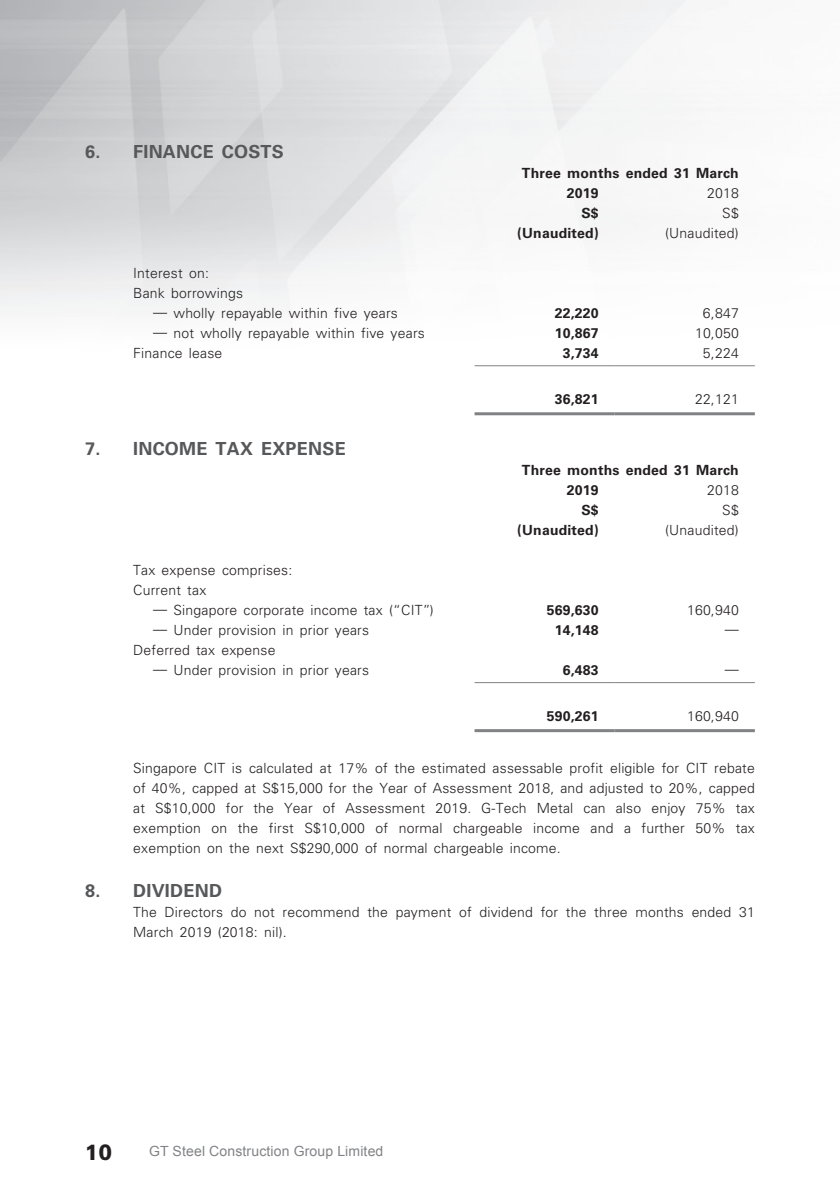
<style>
.page{position:relative;width:840px;height:1191px;background:#fff}
.page>*{position:absolute;margin:0;border:0;box-sizing:border-box;transform-origin:0 0}
.t1{font:900 22px "Univers LT Std";color:#231f20;scale:.9 1}
._18___H2__Note{font:700 18px "Univers LT Std";letter-spacing:.015em;color:#57585a}
._17_H1__Note{font:700 18px "Univers LT Std";letter-spacing:.015em;color:#57585a}
._26___P2__Note{font:300 14px/20px "Univers LT Std";letter-spacing:.015em;color:#231f20;text-align:justify}
._29_Table_Stub__Note{font:300 14px "Univers LT Std";letter-spacing:.015em;color:#231f20}
._02_Note_Text{font:700 14px "Univers LT Std";letter-spacing:.015em;color:#231f20}
._02_Note_Text-2{font:300 14px "Univers LT Std";letter-spacing:.015em;color:#231f20}
.t2{font:14px "Arial";letter-spacing:.01em;color:#808285}
</style>
<div class="page">
<hr style="left:474px;top:365px;width:140px;height:1px;background:#808285">
<hr style="left:614px;top:365px;width:140px;height:1px;background:#808285">
<hr style="left:474px;top:412px;width:140px;height:3px;background:#808285">
<hr style="left:614px;top:412px;width:140px;height:3px;background:#808285">
<hr style="left:474px;top:682px;width:140px;height:1px;background:#808285">
<hr style="left:614px;top:682px;width:140px;height:1px;background:#808285">
<hr style="left:474px;top:729px;width:140px;height:3px;background:#808285">
<hr style="left:614px;top:729px;width:140px;height:3px;background:#808285">
<p class="_18___H2__Note" style="left:85px;top:141px;width:200px">6. FINANCE COSTS</p>
<p class="_02_Note_Text" style="left:521px;top:165px;width:218px">Three months ended 31 March</p>
<p class="_02_Note_Text" style="left:566px;top:185px;width:33px">2019</p>
<p class="_02_Note_Text-2" style="left:706px;top:185px;width:33px">2018</p>
<p class="_02_Note_Text" style="left:581px;top:205px;width:19px">S$</p>
<p class="_02_Note_Text-2" style="left:721px;top:205px;width:18px">S$</p>
<p class="_02_Note_Text" style="left:517px;top:225px;width:83px">(Unaudited)</p>
<p class="_02_Note_Text-2" style="left:664px;top:225px;width:75px">(Unaudited)</p>
<p class="_29_Table_Stub__Note" style="left:133px;top:265px;width:77px">Interest on:</p>
<p class="_29_Table_Stub__Note" style="left:133px;top:285px;width:111px">Bank borrowings</p>
<p class="_29_Table_Stub__Note" style="left:153px;top:305px;width:246px">— wholly repayable within five years</p>
<p class="_02_Note_Text" style="left:554px;top:305px;width:45px">22,220</p>
<p class="_02_Note_Text-2" style="left:702px;top:305px;width:37px">6,847</p>
<p class="_29_Table_Stub__Note" style="left:153px;top:325px;width:273px">— not wholly repayable within five years</p>
<p class="_02_Note_Text" style="left:554px;top:325px;width:45px">10,867</p>
<p class="_02_Note_Text-2" style="left:694px;top:325px;width:45px">10,050</p>
<p class="_29_Table_Stub__Note" style="left:133px;top:345px;width:91px">Finance lease</p>
<p class="_02_Note_Text" style="left:562px;top:345px;width:37px">3,734</p>
<p class="_02_Note_Text-2" style="left:702px;top:345px;width:37px">5,224</p>
<p class="_02_Note_Text" style="left:554px;top:391px;width:45px">36,821</p>
<p class="_02_Note_Text-2" style="left:694px;top:391px;width:45px">22,121</p>
<p class="_17_H1__Note" style="left:85px;top:438px;width:262px">7. INCOME TAX EXPENSE</p>
<p class="_02_Note_Text" style="left:521px;top:462px;width:218px">Three months ended 31 March</p>
<p class="_02_Note_Text" style="left:566px;top:482px;width:33px">2019</p>
<p class="_02_Note_Text-2" style="left:706px;top:482px;width:33px">2018</p>
<p class="_02_Note_Text" style="left:581px;top:502px;width:19px">S$</p>
<p class="_02_Note_Text-2" style="left:721px;top:502px;width:18px">S$</p>
<p class="_02_Note_Text" style="left:517px;top:522px;width:83px">(Unaudited)</p>
<p class="_02_Note_Text-2" style="left:664px;top:522px;width:75px">(Unaudited)</p>
<p class="_29_Table_Stub__Note" style="left:133px;top:562px;width:160px">Tax expense comprises:</p>
<p class="_29_Table_Stub__Note" style="left:133px;top:582px;width:75px">Current tax</p>
<p class="_29_Table_Stub__Note" style="left:153px;top:602px;width:282px">— Singapore corporate income tax (“CIT”)</p>
<p class="_02_Note_Text" style="left:546px;top:602px;width:53px">569,630</p>
<p class="_02_Note_Text-2" style="left:686px;top:602px;width:53px">160,940</p>
<p class="_29_Table_Stub__Note" style="left:153px;top:622px;width:217px">— Under provision in prior years</p>
<p class="_02_Note_Text" style="left:554px;top:622px;width:45px">14,148</p>
<p class="_02_Note_Text-2" style="left:724px;top:620px;width:15px">—</p>
<p class="_29_Table_Stub__Note" style="left:133px;top:642px;width:144px">Deferred tax expense</p>
<p class="_29_Table_Stub__Note" style="left:153px;top:662px;width:217px">— Under provision in prior years</p>
<p class="_02_Note_Text" style="left:562px;top:662px;width:37px">6,483</p>
<p class="_02_Note_Text-2" style="left:724px;top:660px;width:15px">—</p>
<p class="_02_Note_Text" style="left:546px;top:708px;width:53px">590,261</p>
<p class="_02_Note_Text-2" style="left:686px;top:708px;width:53px">160,940</p>
<p class="_26___P2__Note" style="left:133px;top:757px;width:623px">Singapore CIT is calculated at 17% of the estimated assessable profit eligible for CIT rebate of 40%, capped at S$15,000 for the Year of Assessment 2018, and adjusted to 20%, capped at S$10,000 for the Year of Assessment 2019. G-Tech Metal can also enjoy 75% tax exemption on the first S$10,000 of normal chargeable income and a further 50% tax exemption on the next S$290,000 of normal chargeable income.</p>
<p class="_18___H2__Note" style="left:85px;top:879px;width:138px">8. DIVIDEND</p>
<p class="_26___P2__Note" style="left:133px;top:901px;width:623px">The Directors do not recommend the payment of dividend for the three months ended 31<br>March 2019 (2018: nil).</p>
<h1 class="t1" style="left:85px;top:1137px;width:31px">10</h1>
<p class="t2" style="left:149px;top:1141px;width:236px">GT Steel Construction Group Limited</p>
</div>
